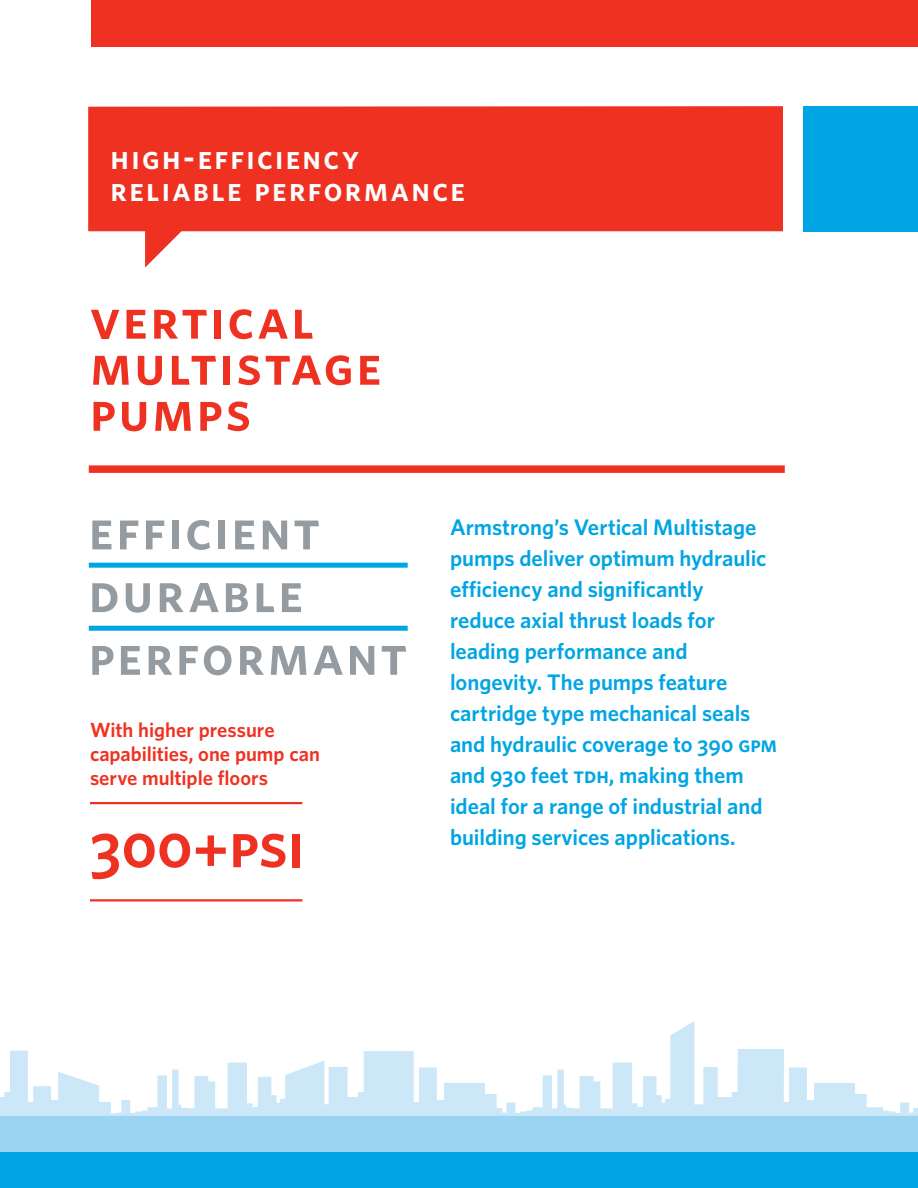
<style>
.page{position:relative;width:918px;height:1188px;background:#fff}
.page>*{position:absolute;margin:0;border:0;box-sizing:border-box;transform-origin:0 0}
.t1{font:64.5px "Whitney A Semibold SC";color:#ef3122}
.t2{font:56.25px/62.7px "Whitney A Semibold SC";letter-spacing:.05em;color:#959ca1}
.t3{font:56.25px "Whitney A Semibold SC";letter-spacing:.05em;color:#ef3122}
.heading{font:33.15px "Whitney A Semibold SC";letter-spacing:.07em;color:#fff}
.t4{font:600 22.5px/31px "Whitney A";color:#00a5e3}
.heading-2{font:600 20.4px/24px "Whitney A";color:#ef3122}
.s1{font-family:"Whitney A Semibold SC";font-weight:400}
</style>
<div class="page">
<div style="left:0;top:1116px;width:918px;height:37px;background:#9bd3f2"></div>
<svg style="left:0;top:1021px;width:918px;height:95px"></svg>
<div style="left:804px;top:106px;width:114px;height:125px;background:#00a5e3"></div>
<svg style="left:88px;top:106px;width:695px;height:162px;fill:#ef3122"></svg>
<div style="left:89px;top:465px;width:696px;height:8px;background:#ef3122"></div>
<div style="left:89px;top:626px;width:319px;height:5px;background:#00a5e3"></div>
<div style="left:89px;top:563px;width:319px;height:5px;background:#00a5e3"></div>
<hr style="left:90px;top:802px;width:212px;height:2px;background:#ef3122">
<hr style="left:90px;top:899px;width:212px;height:2px;background:#ef3122">
<div style="left:92px;top:0;width:826px;height:46px;background:#ef3122"></div>
<div style="left:0;top:1153px;width:918px;height:35px;background:#00a5e3"></div>
<p class="heading" style="left:111px;top:135px;width:250px">high-efficiency</p>
<p class="heading" style="left:111px;top:167px;width:356px">reliable performance</p>
<p class="t3" style="left:90px;top:282px;width:226px">vertical</p>
<p class="t3" style="left:90px;top:328px;width:293px">multistage</p>
<p class="t3" style="left:90px;top:374px;width:162px">pumps</p>
<p class="t2" style="left:89px;top:497px;width:232px">efficient durable</p>
<p class="t2" style="left:89px;top:623px;width:320px">performant</p>
<p class="heading-2" style="left:90px;top:718px;width:232px">With higher pressure capabilities, one pump can serve multiple floors</p>
<p class="t1" style="left:90px;top:802px;width:215px">300+psi</p>
<p class="t4" style="left:450px;top:511px;width:318px">Armstrong’s Vertical Multistage pumps deliver optimum hydraulic efficiency and significantly</p>
<p class="t4" style="left:450px;top:604px;width:329px">reduce axial thrust loads for leading performance and longevity. The pumps feature cartridge type mechanical seals and hydraulic coverage to <span class="s1">390 gpm </span>and <span class="s1">930</span> feet <span class="s1">tdh</span>, making them ideal for a range of industrial and building services applications.</p>
</div>
